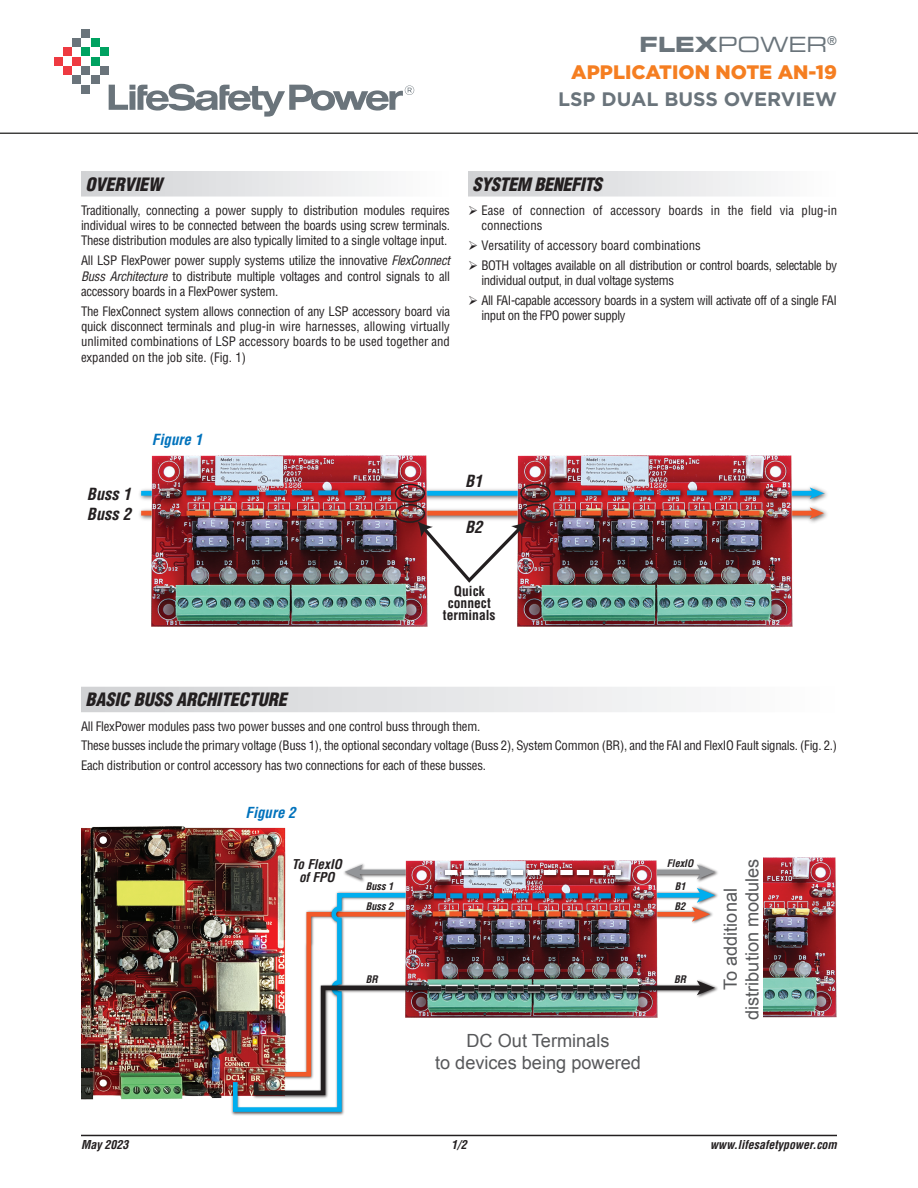
<style>
.page{position:relative;width:918px;height:1188px;background:#fff}
.page>*{position:absolute;margin:0;border:0;box-sizing:border-box;transform-origin:0 0}
.Data_Sheet_Header{font:21px "Eurostile LT Std Ex 2";color:#6a747b}
.Data_Sheet_Header-2{font:900 19.5px "Gotham";color:#f57e21}
.Data_Sheet_Header-3{font:700 19.5px "Gotham";color:#6a747b}
.t1{font:18.15px/21.8px "Arial";color:#57585a;text-align:center}
.Header_with_Gradient{font:italic 900 condensed 18px "Helvetica LT Std";color:#231f20}
.Header_with_Gradient-2{font:italic 900 condensed 18px "Helvetica LT Std";letter-spacing:-.02em;color:#231f20}
.t2{font:italic 700 condensed 16.35px/19.6px "Helvetica LT Std";color:#231f20}
.t3{font:italic 700 condensed 15px "Helvetica LT Std";color:#0072bc}
.t4{font:italic 700 condensed 14.85px "Helvetica LT Std";color:#0072bc}
.t5{font:700 condensed 13.5px/12px "Helvetica LT Std";color:#231f20;text-align:center}
.t6{font:italic 700 condensed 13.2px "Helvetica LT Std";color:#231f20}
.t7{font:condensed 12.75px/15.3px "Helvetica LT Std";letter-spacing:-.02em;color:#231f20;text-align:justify}
.t8{font:condensed 12.75px/15.3px "Helvetica LT Std";color:#231f20}
.t9{font:italic 700 condensed 12px "Helvetica LT Std";color:#231f20}
.t10{font:italic 700 condensed 10.2px "Helvetica LT Std";color:#231f20}
.s1{font-family:"Eurostile LT Std Bold Ex 2"}
.s2{font-style:italic}
</style>
<div class="page">
<hr style="left:81px;top:1135px;width:756px;height:1px;background:#231f20">
<div style="left:81px;top:171px;width:369px;height:26px;background:linear-gradient(to right,#d0d1d4,#fefefe)"></div>
<div style="left:468px;top:171px;width:369px;height:26px;background:linear-gradient(to right,#d0d1d4,#fefefe)"></div>
<div style="left:81px;top:687px;width:756px;height:25px;background:linear-gradient(to right,#d0d1d4,#fefefe)"></div>
<img style="left:139px;top:483px;width:688px;height:19px">
<div style="left:141px;top:491px;width:673px;height:5px;background:#00aeef"></div>
<svg style="left:810px;top:487px;width:14px;height:12px"></svg>
<img style="left:139px;top:502px;width:688px;height:25px">
<div style="left:141px;top:511px;width:673px;height:5px;background:#f15929"></div>
<svg style="left:810px;top:507px;width:14px;height:12px"></svg>
<img style="left:518px;top:455px;width:275px;height:172px">
<img style="left:152px;top:455px;width:275px;height:172px">
<img style="left:182px;top:486px;width:222px;height:17px">
<svg style="left:187px;top:490px;width:209px;height:5px"></svg>
<img style="left:182px;top:506px;width:222px;height:17px">
<svg style="left:187px;top:511px;width:208px;height:5px"></svg>
<div style="left:395px;top:484px;width:30px;height:19px;border:2px solid #231f20;border-radius:50%"></div>
<div style="left:395px;top:504px;width:30px;height:19px;border:2px solid #231f20;border-radius:50%"></div>
<img style="left:550px;top:486px;width:222px;height:17px">
<svg style="left:555px;top:490px;width:210px;height:5px"></svg>
<img style="left:550px;top:506px;width:222px;height:17px">
<svg style="left:555px;top:511px;width:210px;height:5px"></svg>
<svg style="left:418px;top:521px;width:109px;height:64px"></svg>
<div style="left:520px;top:484px;width:31px;height:19px;border:2px solid #231f20;border-radius:50%"></div>
<div style="left:520px;top:504px;width:31px;height:19px;border:2px solid #231f20;border-radius:50%"></div>
<img style="left:81px;top:826px;width:205px;height:273px">
<img style="left:230px;top:885px;width:488px;height:231px">
<img style="left:231px;top:891px;width:476px;height:223px">
<svg style="left:692px;top:888px;width:23px;height:34px"></svg>
<img style="left:344px;top:863px;width:374px;height:19px">
<hr style="left:357px;top:870px;width:345px;height:4px;background:#939598">
<svg style="left:345px;top:864px;width:18px;height:15px"></svg>
<svg style="left:697px;top:864px;width:18px;height:15px"></svg>
<img style="left:405px;top:861px;width:252px;height:116px">
<img style="left:250px;top:977px;width:468px;height:123px">
<svg style="left:251px;top:983px;width:456px;height:114px"></svg>
<svg style="left:697px;top:980px;width:18px;height:15px"></svg>
<img style="left:430px;top:908px;width:206px;height:13px">
<svg style="left:433px;top:911px;width:198px;height:5px"></svg>
<img style="left:431px;top:890px;width:204px;height:13px">
<svg style="left:434px;top:893px;width:196px;height:5px"></svg>
<img style="left:426px;top:982px;width:218px;height:16px">
<img style="left:426px;top:983px;width:218px;height:13px">
<svg style="left:429px;top:985px;width:210px;height:8px;background:#4f5050"></svg>
<img style="left:442px;top:867px;width:184px;height:13px">
<svg style="left:445px;top:870px;width:176px;height:5px"></svg>
<img style="left:764px;top:858px;width:73px;height:160px">
<svg style="left:109px;top:84px;width:305px;height:33px"></svg>
<div style="left:54px;top:57px;width:8px;height:8px;background:#ee3a41"></div>
<div style="left:63px;top:48px;width:8px;height:8px;background:#ee3a41"></div>
<div style="left:73px;top:57px;width:8px;height:8px;background:#ee3a41"></div>
<div style="left:63px;top:67px;width:8px;height:8px;background:#ee3a41"></div>
<div style="left:73px;top:76px;width:8px;height:8px;background:#6a747b"></div>
<div style="left:82px;top:67px;width:8px;height:8px;background:#6a747b"></div>
<div style="left:91px;top:76px;width:8px;height:8px;background:#6a747b"></div>
<div style="left:101px;top:67px;width:8px;height:8px;background:#6a747b"></div>
<div style="left:73px;top:39px;width:8px;height:8px;background:#6a747b"></div>
<div style="left:82px;top:29px;width:8px;height:8px;background:#6a747b"></div>
<div style="left:82px;top:85px;width:8px;height:8px;background:#6a747b"></div>
<div style="left:82px;top:48px;width:8px;height:8px;background:#00a261"></div>
<div style="left:91px;top:39px;width:8px;height:8px;background:#00a261"></div>
<div style="left:101px;top:48px;width:8px;height:8px;background:#00a261"></div>
<div style="left:91px;top:57px;width:8px;height:8px;background:#00a261"></div>
<hr style="left:0;top:133px;width:918px;height:1px;background:#040503">
<p class="Data_Sheet_Header" style="left:639px;top:30px;width:199px"><span class="s1">FLEX</span>POWER<sup>®</sup></p>
<p class="Data_Sheet_Header-2" style="left:571px;top:58px;width:267px">APPLICATION NOTE AN-19</p>
<p class="Data_Sheet_Header-3" style="left:558px;top:86px;width:280px">LSP DUAL BUSS OVERVIEW</p>
<p class="Header_with_Gradient" style="left:86px;top:173px;width:78px">OVERVIEW</p>
<p class="t7" style="left:81px;top:202px;width:371px">Traditionally, connecting a power supply to distribution modules requires individual wires to be connected between the boards using screw terminals.<br>These distribution modules are also typically limited to a single voltage input.</p>
<p class="t7" style="left:81px;top:253px;width:371px">All LSP FlexPower power supply systems utilize the innovative <span class="s2">FlexConnect Buss Architecture</span> to distribute multiple voltages and control signals to all accessory boards in a FlexPower system.</p>
<p class="t7" style="left:81px;top:303px;width:371px">The FlexConnect system allows connection of any LSP accessory board via quick disconnect terminals and plug-in wire harnesses, allowing virtually unlimited combinations of LSP accessory boards to be used together and expanded on the job site. (Fig. 1)</p>
<p class="Header_with_Gradient-2" style="left:472px;top:173px;width:131px">SYSTEM BENEFITS</p>
<p class="t8" style="left:482px;top:202px;width:357px">Ease of connection of accessory boards in the field via plug-in connections</p>
<p class="t8" style="left:482px;top:238px;width:221px">Versatility of accessory board combinations</p>
<p class="t7" style="left:482px;top:257px;width:357px">BOTH voltages available on all distribution or control boards, selectable by individual output, in dual voltage systems</p>
<p class="t7" style="left:482px;top:292px;width:357px">All FAI-capable accessory boards in a system will activate off of a single FAI input on the FPO power supply</p>
<p class="t2" style="left:87px;top:484px;width:46px">Buss 1<br>Buss 2</p>
<p class="t3" style="left:152px;top:430px;width:52px">Figure 1</p>
<p class="t2" style="left:465px;top:471px;width:19px">B1</p>
<p class="t2" style="left:465px;top:518px;width:19px">B2</p>
<p class="t5" style="left:443px;top:585px;width:54px">Quick connect terminals</p>
<p class="Header_with_Gradient" style="left:86px;top:688px;width:203px">BASIC BUSS ARCHITECTURE</p>
<p class="t7" style="left:81px;top:718px;width:401px">All FlexPower modules pass two power busses and one control buss through them.</p>
<p class="t7" style="left:81px;top:738px;width:758px">These busses include the primary voltage (Buss 1), the optional secondary voltage (Buss 2), System Common (BR), and the FAI and FlexIO Fault signals. (Fig. 2.)</p>
<p class="t7" style="left:81px;top:758px;width:406px">Each distribution or control accessory has two connections for each of these busses.</p>
<p class="t4" style="left:246px;top:803px;width:51px">Figure 2</p>
<p class="t6" style="left:292px;top:856px;width:52px">To FlexIO</p>
<p class="t10" style="left:667px;top:857px;width:28px">FlexIO</p>
<p class="t6" style="left:299px;top:869px;width:37px">of FPO</p>
<p class="t10" style="left:675px;top:900px;width:12px">B2</p>
<p class="t10" style="left:366px;top:880px;width:29px">Buss 1</p>
<p class="t10" style="left:675px;top:880px;width:12px">B1</p>
<p class="t10" style="left:366px;top:900px;width:29px">Buss 2</p>
<p class="t10" style="left:366px;top:973px;width:13px">BR</p>
<p class="t10" style="left:674px;top:973px;width:13px">BR</p>
<p class="t1" style="left:435px;top:1030px;width:207px">DC Out Terminals<br>to devices being powered</p>
<p class="t1" style="left:720px;top:1020px;width:163px;rotate:-90deg">To additional distribution modules</p>
<p class="t9" style="left:81px;top:1137px;width:49px">May 2023</p>
<p class="t9" style="left:451px;top:1137px;width:17px">1/2</p>
<p class="t9" style="left:710px;top:1137px;width:128px">www.lifesafetypower.com</p>
</div>
